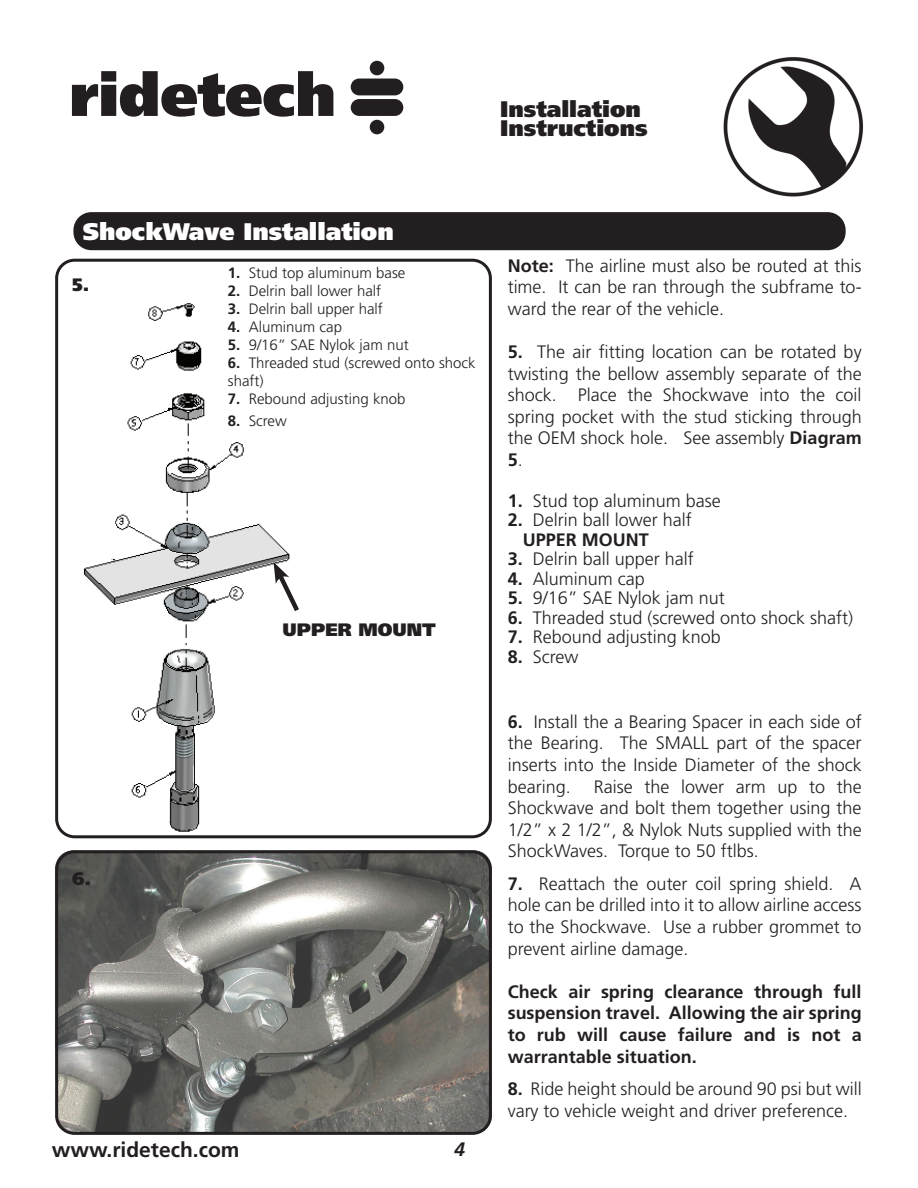
<style>
.page{position:relative;width:918px;height:1188px;background:#fff}
.page>*{position:absolute;margin:0;border:0;box-sizing:border-box;transform-origin:0 0}
.t1{font:900 24px "Frutiger";color:#fff}
.t2{font:900 22.5px/19.5px "Frutiger";color:#231f20}
.t3{font:700 21px "Frutiger";color:#231f20}
.t4{font:italic 700 19.5px "Frutiger";color:#231f20}
.t5{font:300 18px/21.6px "Frutiger";color:#231f20;text-align:justify}
.t6{font:700 18px/21.6px "Frutiger";color:#231f20;text-align:justify}
.t7{font:900 18px "Frutiger";color:#231f20}
.t8{font:300 15px/18px "Frutiger";color:#231f20}
.s1{font-weight:700}
</style>
<div class="page">
<img style="left:723px;top:84px;width:15px;height:85px">
<svg style="left:72px;top:71px;width:261px;height:46px"></svg>
<div style="left:351px;top:79px;width:52px;height:16px;background:#231f20;border-radius:8px"></div>
<div style="left:351px;top:99px;width:52px;height:17px;background:#231f20;border-radius:8px"></div>
<div style="left:370px;top:61px;width:14px;height:14px;background:#231f20;border-radius:50%"></div>
<div style="left:370px;top:120px;width:14px;height:14px;background:#231f20;border-radius:50%"></div>
<img style="left:55px;top:850px;width:437px;height:284px;border-radius:18px">
<img style="left:59px;top:303px;width:231px;height:535px">
<div style="left:73px;top:212px;width:773px;height:38px;background:#231f20;border-radius:18px"></div>
<div style="left:55px;top:850px;width:437px;height:285px;border:3px solid #231f20;border-radius:18px"></div>
<div style="left:55px;top:259px;width:437px;height:579px;border:3px solid #231f20;border-radius:18px"></div>
<div style="left:62px;top:522px;width:52px;height:36px;background:#fff"></div>
<svg style="left:273px;top:562px;width:26px;height:54px"></svg>
<p class="t2" style="left:500px;top:101px;width:149px">Installation<br>Instructions</p>
<h1 class="t1" style="left:83px;top:222px;width:313px">ShockWave Installation</h1>
<p class="t7" style="left:72px;top:278px;width:19px">5.</p>
<p class="t7" style="left:72px;top:872px;width:20px">6.</p>
<p class="t8" style="left:228px;top:265px;width:179px"><span class="s1">1.</span> Stud top aluminum base</p>
<p class="t8" style="left:228px;top:283px;width:155px"><span class="s1">2.</span> Delrin ball lower half</p>
<p class="t8" style="left:228px;top:301px;width:157px"><span class="s1">3.</span> Delrin ball upper half</p>
<p class="t8" style="left:228px;top:319px;width:116px"><span class="s1">4.</span> Aluminum cap</p>
<p class="t8" style="left:228px;top:337px;width:182px"><span class="s1">5.</span> 9/16” SAE Nylok jam nut</p>
<p class="t8" style="left:228px;top:355px;width:249px"><span class="s1">6.</span> Threaded stud (screwed onto shock shaft)</p>
<p class="t8" style="left:228px;top:391px;width:179px"><span class="s1">7.</span> Rebound adjusting knob</p>
<p class="t8" style="left:228px;top:413px;width:60px"><span class="s1">8.</span> Screw</p>
<p class="t7" style="left:282px;top:623px;width:155px">UPPER MOUNT</p>
<p class="t3" style="left:52px;top:1142px;width:189px">www.ridetech.com</p>
<p class="t4" style="left:454px;top:1142px;width:12px">4</p>
<p class="t5" style="left:508px;top:256px;width:355px"><span class="s1">Note:</span> The airline must also be routed at this time. It can be ran through the subframe to&shy;ward the rear of the vehicle.</p>
<p class="t5" style="left:508px;top:342px;width:356px"><span class="s1">5.</span> The air fitting location can be rotated by twisting the bellow assembly separate of the shock. Place the Shockwave into the coil spring pocket with the stud sticking through the OEM shock hole. See assembly <span class="s1">Diagram 5</span>.</p>
<p class="t5" style="left:508px;top:491px;width:215px"><span class="s1">1.</span> Stud top aluminum base</p>
<p class="t5" style="left:523px;top:512px;width:171px;line-height:19.5px;text-indent:-15px"><span class="s1">2.</span> Delrin ball lower half<br><span class="s1">UPPER MOUNT</span></p>
<p class="t5" style="left:508px;top:550px;width:188px"><span class="s1">3.</span> Delrin ball upper half</p>
<p class="t5" style="left:508px;top:569px;width:139px"><span class="s1">4.</span> Aluminum cap</p>
<p class="t5" style="left:508px;top:589px;width:219px"><span class="s1">5.</span> 9/16” SAE Nylok jam nut</p>
<p class="t5" style="left:508px;top:608px;width:347px"><span class="s1">6.</span> Threaded stud (screwed onto shock shaft)</p>
<p class="t5" style="left:508px;top:628px;width:215px"><span class="s1">7.</span> Rebound adjusting knob</p>
<p class="t5" style="left:508px;top:647px;width:72px"><span class="s1">8.</span> Screw</p>
<p class="t5" style="left:508px;top:712px;width:356px"><span class="s1">6.</span> Install the a Bearing Spacer in each side of the Bearing. The SMALL part of the spacer inserts into the Inside Diameter of the shock bearing.</p>
<p class="t5" style="left:508px;top:777px;width:356px;text-indent:86px">Raise the lower arm up to the Shockwave and bolt them together using the 1/2” x 2 1/2”, &amp; Nylok Nuts supplied with the ShockWaves. Torque to 50 ftlbs.</p>
<p class="t5" style="left:508px;top:874px;width:355px"><span class="s1">7.</span> Reattach the outer coil spring shield. A hole can be drilled into it to allow airline access to the Shockwave. Use a rubber grommet to prevent airline damage.</p>
<p class="t6" style="left:508px;top:982px;width:356px">Check air spring clearance through full suspension travel. Allowing the air spring to rub will cause failure and is not a warrantable situation.</p>
<p class="t5" style="left:508px;top:1079px;width:356px"><span class="s1">8.</span> Ride height should be around 90 psi but will vary to vehicle weight and driver preference.</p>
</div>
